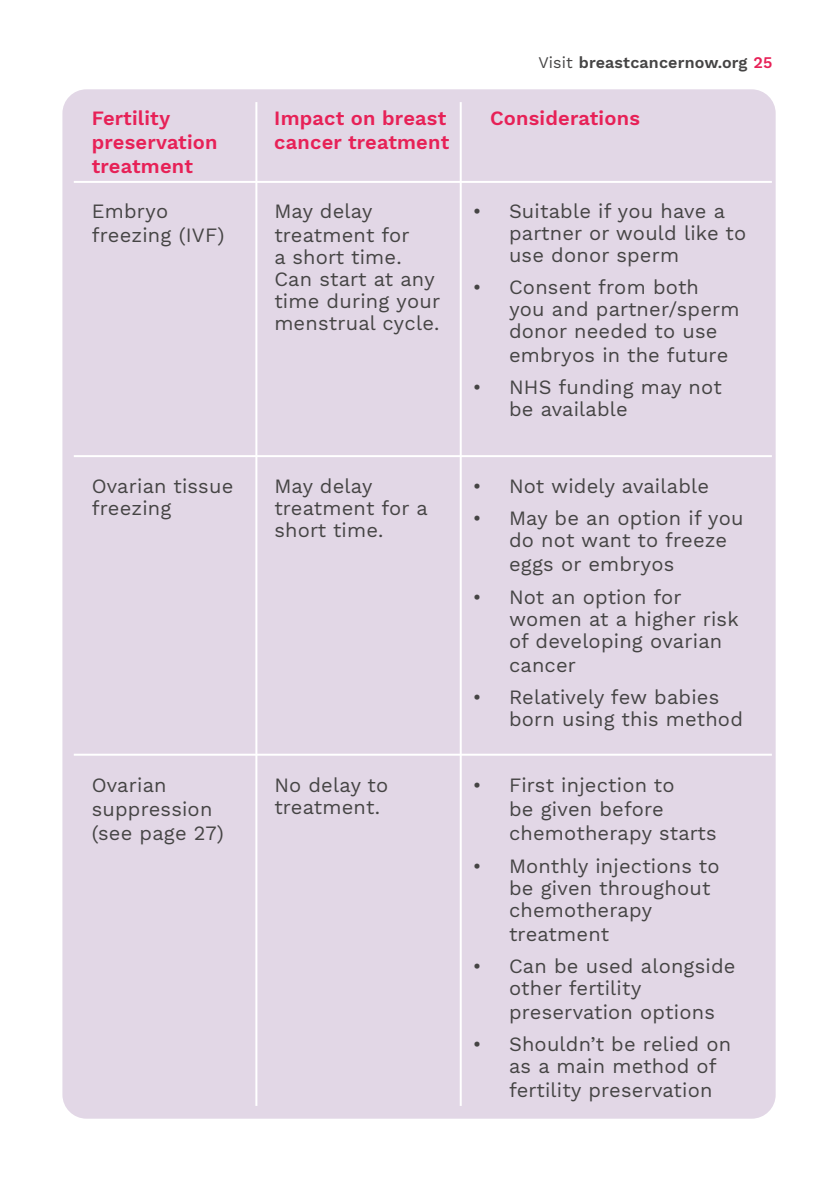
<style>
.page{position:relative;width:840px;height:1191px;background:#fff}
.page>*{position:absolute;margin:0;border:0;box-sizing:border-box;transform-origin:0 0}
.t1{font:20px/22px "Work Sans";letter-spacing:.01em;color:#454444}
.t2{font:600 20px/24px "Work Sans";letter-spacing:.01em;color:#e72157}
.t3{font:600 16px "Work Sans";letter-spacing:.01em;color:#454444}
.s1{font-weight:400}
.s2{color:#e72157}
</style>
<div class="page">
<div style="left:62px;top:89px;width:713px;height:1029px;background:#e2d7e6;border-radius:24px"></div>
<hr style="left:255px;top:102px;width:2px;height:1004px;background:#fff">
<hr style="left:459px;top:102px;width:2px;height:1004px;background:#fff">
<hr style="left:74px;top:455px;width:697px;height:2px;background:#fff">
<hr style="left:74px;top:181px;width:697px;height:2px;background:#fff">
<hr style="left:74px;top:753px;width:697px;height:2px;background:#fff">
<p class="t3" style="left:538px;top:53px;width:235px"><span class="s1">Visit</span> breastcancernow.org <span class="s2">25</span></p>
<p class="t2" style="left:92px;top:107px;width:127px">Fertility preservation treatment</p>
<p class="t2" style="left:274px;top:107px;width:176px">Impact on breast cancer treatment</p>
<p class="t2" style="left:489px;top:107px;width:151px">Considerations</p>
<p class="t1" style="left:92px;top:200px;width:134px;line-height:24px">Embryo freezing (IVF)</p>
<p class="t1" style="left:274px;top:200px;width:137px;line-height:24px">May delay treatment for</p>
<p class="t1" style="left:274px;top:247px;width:167px">a short time.<br>Can start at any time during your menstrual cycle.</p>
<p class="t1" style="left:508px;top:201px;width:239px;text-indent:-36px">• Suitable if you have a partner or would like to use donor sperm</p>
<p class="t1" style="left:508px;top:277px;width:232px;text-indent:-36px">• Consent from both you and partner/sperm donor needed to use</p>
<p class="t1" style="left:508px;top:345px;width:221px">embryos in the future</p>
<p class="t1" style="left:508px;top:377px;width:214px;text-indent:-36px">• NHS funding may not be available</p>
<p class="t1" style="left:92px;top:476px;width:143px">Ovarian tissue freezing</p>
<p class="t1" style="left:274px;top:476px;width:155px">May delay treatment for a short time.</p>
<p class="t1" style="left:472px;top:476px;width:237px">• Not widely available</p>
<p class="t1" style="left:508px;top:508px;width:236px;text-indent:-36px">• May be an option if you do not want to freeze</p>
<p class="t1" style="left:508px;top:554px;width:167px">eggs or embryos</p>
<p class="t1" style="left:508px;top:587px;width:231px;text-indent:-36px">• Not an option for women at a higher risk of developing ovarian</p>
<p class="t1" style="left:508px;top:655px;width:69px">cancer</p>
<p class="t1" style="left:508px;top:687px;width:235px;text-indent:-36px">• Relatively few babies born using this method</p>
<p class="t1" style="left:92px;top:774px;width:133px;line-height:24px">Ovarian suppression (see page 27)</p>
<p class="t1" style="left:274px;top:775px;width:115px">No delay to treatment.</p>
<p class="t1" style="left:508px;top:774px;width:209px;line-height:24px;text-indent:-36px">• First injection to<br>be given before chemotherapy starts</p>
<p class="t1" style="left:508px;top:855px;width:212px;text-indent:-36px">• Monthly injections to be given throughout chemotherapy</p>
<p class="t1" style="left:508px;top:923px;width:102px">treatment</p>
<p class="t1" style="left:508px;top:956px;width:228px;text-indent:-36px">• Can be used alongside other fertility</p>
<p class="t1" style="left:508px;top:1002px;width:207px">preservation options</p>
<p class="t1" style="left:508px;top:1034px;width:223px;text-indent:-36px">• Shouldn’t be relied on as a main method of</p>
<p class="t1" style="left:508px;top:1080px;width:205px">fertility preservation</p>
</div>
